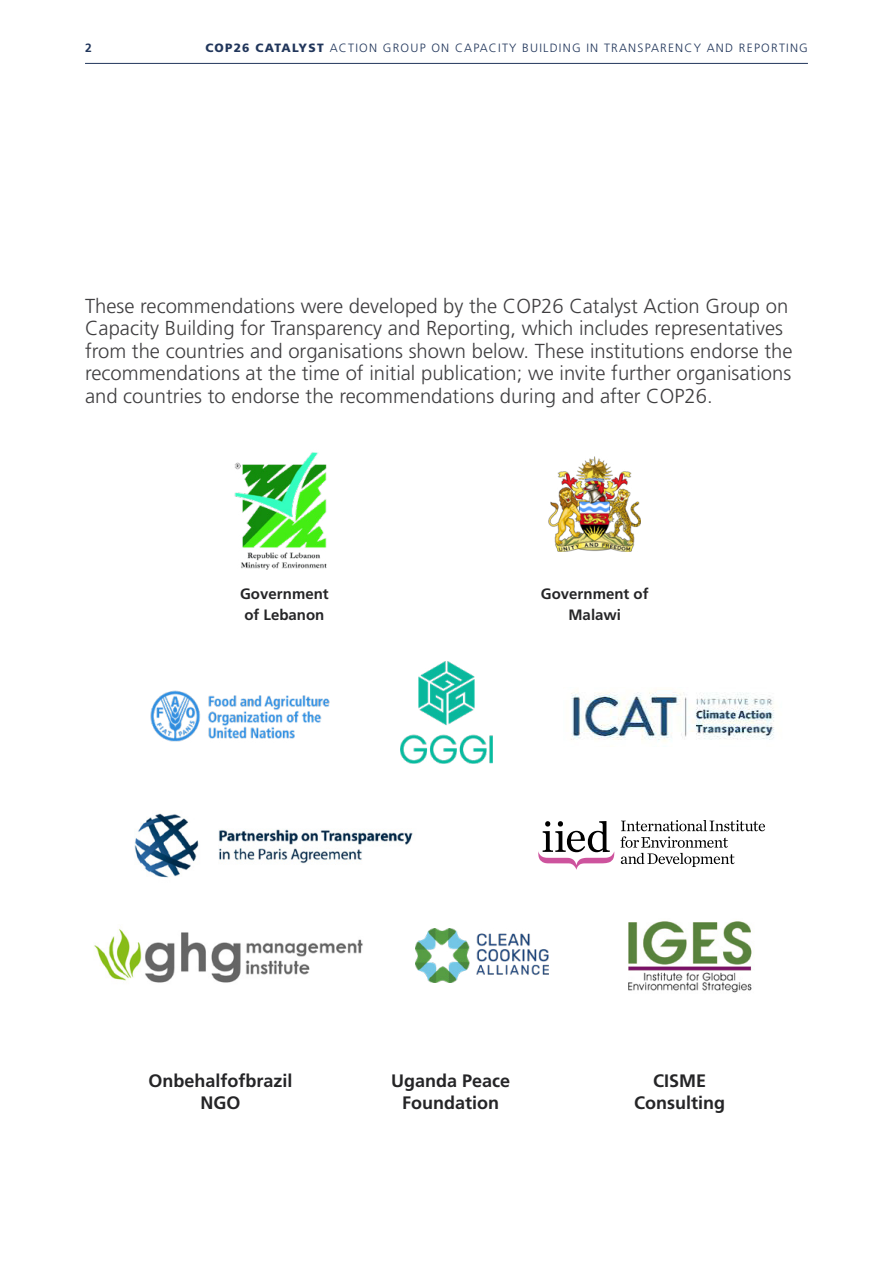
<style>
.page{position:relative;width:893px;height:1263px;background:#fff}
.page>*{position:absolute;margin:0;border:0;box-sizing:border-box;transform-origin:0 0}
.t1{font:300 20.25px/22.5px "Frutiger";color:#3f3e40}
.t2{font:700 18px/22.5px "Frutiger";color:#252527;text-align:center}
.t3{font:700 15px/21px "Frutiger";color:#252527}
.t4{font:300 12px "Frutiger";letter-spacing:.1em;color:#21365b}
.t5{font:700 12px "Frutiger";color:#21365b}
.s1{font-weight:900}
</style>
<div class="page">
<hr style="left:85px;top:63px;width:723px;height:1px;background:#21365b">
<img style="left:234px;top:452px;width:93px;height:118px">
<img style="left:549px;top:457px;width:92px;height:94px">
<img style="left:400px;top:661px;width:93px;height:103px">
<img style="left:134px;top:813px;width:279px;height:65px">
<svg style="left:538px;top:820px;width:227px;height:50px"></svg>
<img style="left:571px;top:692px;width:203px;height:50px">
<img style="left:150px;top:690px;width:180px;height:52px">
<img style="left:94px;top:928px;width:269px;height:55px">
<img style="left:628px;top:921px;width:124px;height:72px">
<img style="left:416px;top:929px;width:133px;height:54px">
<p class="t5" style="left:85px;top:41px;width:8px">2</p>
<p class="t4" style="left:205px;top:41px;width:604px"><span class="s1">COP26 CATALYST</span> ACTION GROUP ON CAPACITY BUILDING IN TRANSPARENCY AND REPORTING</p>
<p class="t1" style="left:85px;top:295px;width:709px">These recommendations were developed by the COP26 Catalyst Action Group on Capacity Building for Transparency and Reporting, which includes representatives from the countries and organisations shown below. These institutions endorse the recommendations at the time of initial publication; we invite further organisations and countries to endorse the recommendations during and after COP26.</p>
<p class="t3" style="left:240px;top:583px;width:90px">Government of Lebanon</p>
<p class="t3" style="left:541px;top:583px;width:109px;text-align:center">Government of<br>Malawi</p>
<p class="t2" style="left:149px;top:1069px;width:146px">Onbehalfofbrazil<br>NGO</p>
<p class="t2" style="left:634px;top:1069px;width:92px">CISME<br>Consulting</p>
<p class="t2" style="left:391px;top:1069px;width:121px">Uganda Peace<br>Foundation</p>
</div>
